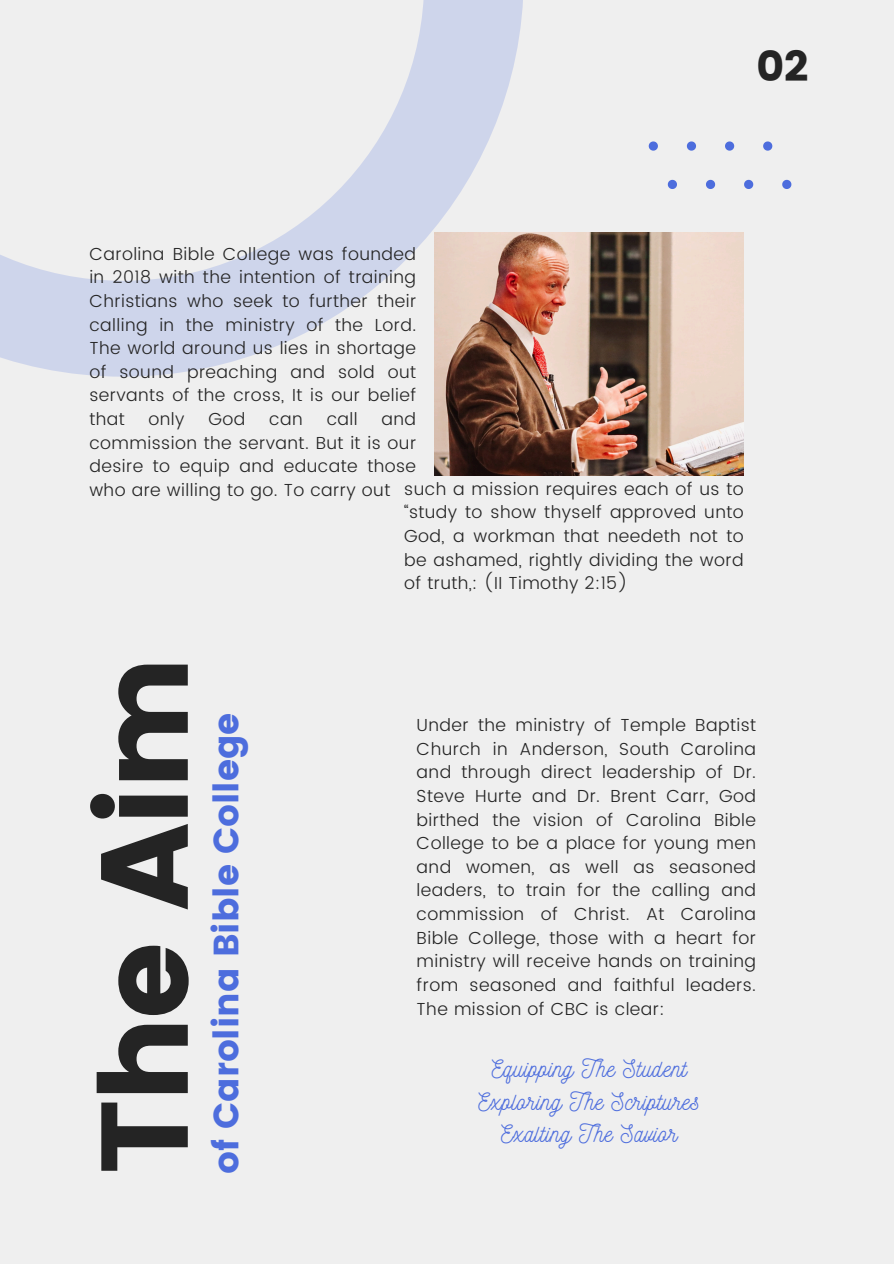
<style>
.page{position:relative;width:894px;height:1264px;background:#fff}
.page>*{position:absolute;margin:0;border:0;box-sizing:border-box;transform-origin:0 0}
.t1{font:123.15px "Poppins";letter-spacing:-.025em;color:#242424}
.t2{font:42.6px "Poppins";color:#242424}
.t3{font:35.1px "Poppins";color:#4d6ddd}
.t4{font:23.85px/32.7px "Nickainley";letter-spacing:.025em;color:#4d6ddd;text-align:center}
.t5{font:300 17.4px/23.7px "Poppins";letter-spacing:.025em;color:#242424;text-align:justify}
</style>
<div class="page">
<div style="left:0;top:0;width:893px;height:1263px;background:#efefef"></div>
<svg style="left:0;top:0;width:523px;height:376px"></svg>
<svg style="left:648px;top:141px;width:9px;height:10px"></svg>
<svg style="left:686px;top:141px;width:9px;height:10px"></svg>
<svg style="left:725px;top:141px;width:9px;height:10px"></svg>
<svg style="left:763px;top:141px;width:9px;height:10px"></svg>
<svg style="left:667px;top:180px;width:9px;height:9px"></svg>
<svg style="left:706px;top:180px;width:9px;height:9px"></svg>
<svg style="left:744px;top:180px;width:9px;height:9px"></svg>
<svg style="left:782px;top:180px;width:9px;height:9px"></svg>
<img style="left:434px;top:233px;width:309px;height:243px">
<h2 class="t2" style="left:756px;top:42px;width:54px">02</h2>
<p class="t5" style="left:89px;top:242px;width:328px">Carolina Bible College was founded in 2018 with the intention of training Christians who seek to further their calling in the ministry of the Lord.<br>The world around us lies in shortage of sound preaching and sold out servants of the cross, It is our belief that</p>
<p class="t5" style="left:89px;top:407px;width:328px;text-indent:292px">and commission the servant. But it is our desire to equip and educate those who are willing to go. To carry out</p>
<p class="t5" style="left:148px;top:407px;width:38px">only</p>
<p class="t5" style="left:208px;top:407px;width:38px">God</p>
<p class="t5" style="left:269px;top:407px;width:35px">can</p>
<p class="t5" style="left:326px;top:407px;width:32px">call</p>
<p class="t5" style="left:404px;top:477px;width:341px">such a mission requires each of us to “study to show thyself approved unto God, a workman that needeth not to be ashamed, rightly dividing the word of truth,: (II Timothy 2:15)</p>
<p class="t1" style="left:73px;top:1174px;width:519px;rotate:-90deg">The Aim</p>
<p class="t3" style="left:206px;top:1174px;width:463px;rotate:-90deg">of Carolina Bible College</p>
<p class="t5" style="left:416px;top:713px;width:341px">Under the ministry of Temple Baptist Church in Anderson, South Carolina and through direct leadership of Dr.<br>Steve Hurte and Dr. Brent Carr, God birthed the vision of Carolina Bible College to be a place for young men and women, as well as seasoned leaders, to train for the calling and commission of Christ. At Carolina Bible College, those with a heart for ministry will receive hands on training from seasoned and faithful leaders.<br>The mission of CBC is clear:</p>
<h3 class="t4" style="left:478px;top:1050px;width:223px">Equipping The Student<br>Exploring The Scriptures<br>Exalting The Savior</h3>
</div>
